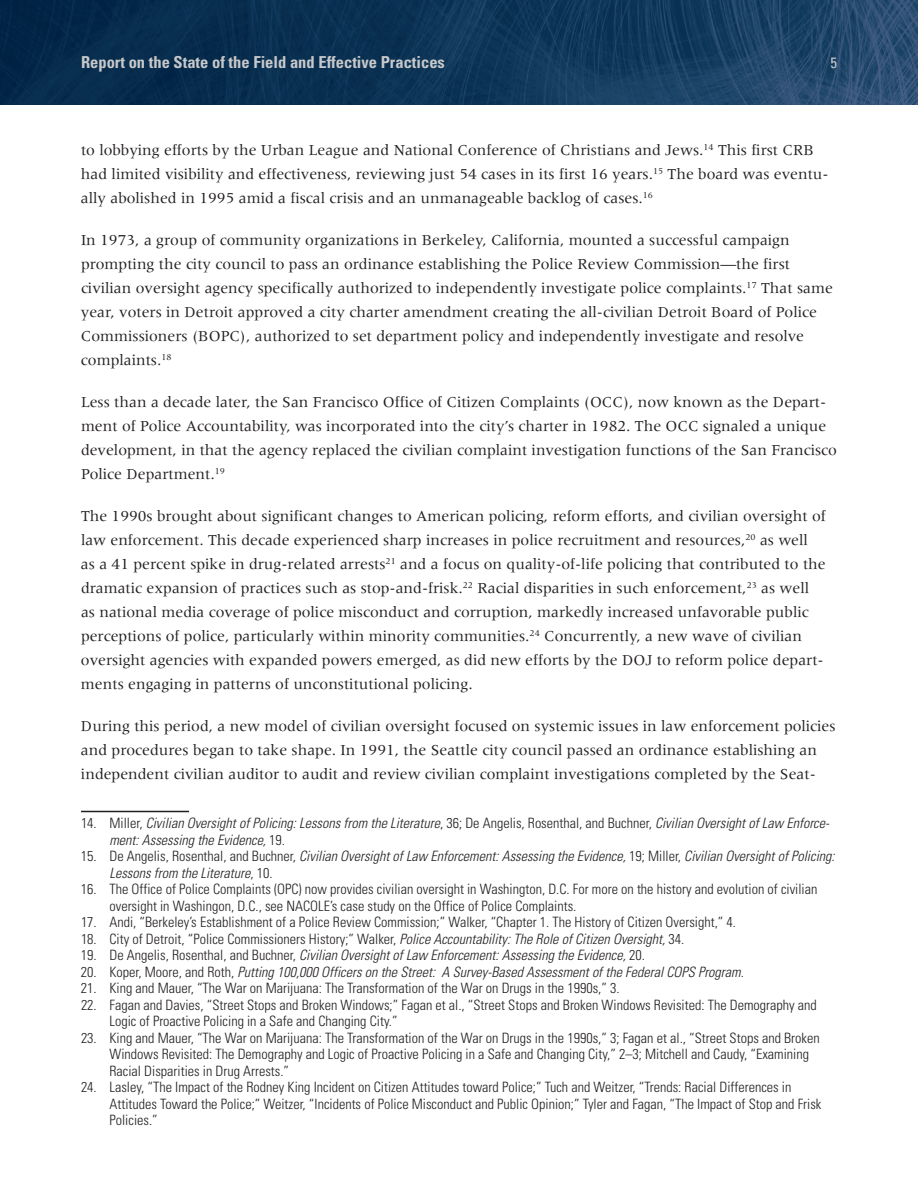
<style>
.page{position:relative;width:918px;height:1188px;background:#fff}
.page>*{position:absolute;margin:0;border:0;box-sizing:border-box;transform-origin:0 0}
.t1{font:700 condensed 16.5px "Univers LT Std";color:#c7c8ca}
.t2{font:15.75px/24px "Meridien LT Std";color:#231f20}
.t3{font:condensed 15px "Univers LT Std";color:#c7c8ca}
.t4{font:300 condensed 14.25px/16.5px "Univers LT Std";color:#231f20}
.t5{font:italic 300 condensed 14.25px/16.5px "Univers LT Std";color:#231f20}
.s1{font-style:normal}
.s2{font-style:italic}
</style>
<div class="page">
<img style="left:0;top:0;width:918px;height:104px">
<hr style="left:81px;top:811px;width:108px;height:1px;background:#231f20">
<p class="t1" style="left:81px;top:52px;width:365px">Report on the State of the Field and Effective Practices</p>
<p class="t3" style="left:830px;top:53px;width:8px">5</p>
<p class="t2" style="left:81px;top:138px;width:749px">to lobbying efforts by the Urban League and National Conference of Christians and Jews.<sup>14</sup> This first CRB had limited visibility and effectiveness, reviewing just 54 cases in its first 16 years.<sup>15</sup> The board was eventu&shy;ally abolished in 1995 amid a fiscal crisis and an unmanageable backlog of cases.<sup>16</sup></p>
<p class="t2" style="left:81px;top:228px;width:753px">In 1973, a group of community organizations in Berkeley, California, mounted a successful campaign prompting the city council to pass an ordinance establishing the Police Review Commission—the first civilian oversight agency specifically authorized to independently investigate police complaints.<sup>17</sup> That same year, voters in Detroit approved a city charter amendment creating the all-civilian Detroit Board of Police Commissioners (BOPC), authorized to set department policy and independently investigate and resolve complaints.<sup>18</sup></p>
<p class="t2" style="left:81px;top:390px;width:758px">Less than a decade later, the San Francisco Office of Citizen Complaints (OCC), now known as the Depart&shy;ment of Police Accountability, was incorporated into the city’s charter in 1982. The OCC signaled a unique development, in that the agency replaced the civilian complaint investigation functions of the San Francisco Police Department.<sup>19</sup></p>
<p class="t2" style="left:81px;top:504px;width:746px">The 1990s brought about significant changes to American policing, reform efforts, and civilian oversight of law enforcement. This decade experienced sharp increases in police recruitment and resources,<sup>20</sup> as well as a 41 percent spike in drug-related arrests<sup>21</sup> and a focus on quality-of-life policing that contributed to the dramatic expansion of practices such as stop-and-frisk.<sup>22</sup> Racial disparities in such enforcement,<sup>23</sup> as well as national media coverage of police misconduct and corruption, markedly increased unfavorable public perceptions of police, particularly within minority communities.<sup>24</sup> Concurrently, a new wave of civilian oversight agencies with expanded powers emerged, as did new efforts by the DOJ to reform police depart&shy;ments engaging in patterns of unconstitutional policing.</p>
<p class="t2" style="left:81px;top:714px;width:756px">During this period, a new model of civilian oversight focused on systemic issues in law enforcement policies and procedures began to take shape. In 1991, the Seattle city council passed an ordinance establishing an independent civilian auditor to audit and review civilian complaint investigations completed by the Seat-</p>
<p class="t5" style="left:109px;top:815px;width:722px;text-indent:-28px"><span class="s1">14. Miller,</span> Civilian Oversight of Policing: Lessons from the Literature<span class="s1">, 36; De Angelis, Rosenthal, and Buchner,</span> Civilian Oversight of Law Enforce&shy;ment: Assessing the Evidence, <span class="s1">19.</span></p>
<p class="t5" style="left:109px;top:848px;width:727px;text-indent:-29px"><span class="s1">15. De Angelis, Rosenthal, and Buchner,</span> Civilian Oversight of Law Enforcement: Assessing the Evidence, <span class="s1">19; Miller,</span> Civilian Oversight of Policing:<br>Lessons from the Literature<span class="s1">, 10.</span></p>
<p class="t4" style="left:110px;top:881px;width:709px;text-indent:-29px">16. The Office of Police Complaints (OPC) now provides civilian oversight in Washington, D.C. For more on the history and evolution of civilian oversight in Washingon, D.C., see NACOLE’s case study on the Office of Police Complaints.</p>
<p class="t4" style="left:81px;top:914px;width:657px">17. Andi, “Berkeley’s Establishment of a Police Review Commission;” Walker, “Chapter 1. The History of Citizen Oversight,” 4.</p>
<p class="t4" style="left:81px;top:930px;width:605px">18. City of Detroit, “Police Commissioners History;” Walker, <span class="s2">Police Accountability: The Role of Citizen Oversight,</span> 34.</p>
<p class="t5" style="left:81px;top:947px;width:565px"><span class="s1">19. De Angelis, Rosenthal, and Buchner,</span> Civilian Oversight of Law Enforcement: Assessing the Evidence, <span class="s1">20.</span></p>
<p class="t5" style="left:81px;top:963px;width:664px"><span class="s1">20. Koper, Moore, and Roth,</span> Putting 100,000 Officers on the Street: A Survey-Based Assessment of the Federal COPS Program<span class="s1">.</span></p>
<p class="t4" style="left:81px;top:980px;width:540px">21. King and Mauer, “The War on Marijuana: The Transformation of the War on Drugs in the 1990s,” 3.</p>
<p class="t4" style="left:110px;top:996px;width:709px;text-indent:-28px">22. Fagan and Davies, “Street Stops and Broken Windows;” Fagan et al., “Street Stops and Broken Windows Revisited: The Demography and<br>Logic of Proactive Policing in a Safe and Changing City.”</p>
<p class="t4" style="left:110px;top:1029px;width:712px;text-indent:-28px">23. King and Mauer, “The War on Marijuana: The Transformation of the War on Drugs in the 1990s,” 3; Fagan et al., “Street Stops and Broken<br>Windows Revisited: The Demography and Logic of Proactive Policing in a Safe and Changing City,” 2–3; Mitchell and Caudy, “Examining<br>Racial Disparities in Drug Arrests.”</p>
<p class="t4" style="left:110px;top:1079px;width:714px;text-indent:-28px">24. Lasley, “The Impact of the Rodney King Incident on Citizen Attitudes toward Police;” Tuch and Weitzer, “Trends: Racial Differences in<br>Attitudes Toward the Police;” Weitzer, “Incidents of Police Misconduct and Public Opinion;” Tyler and Fagan, “The Impact of Stop and Frisk<br>Policies.”</p>
</div>
